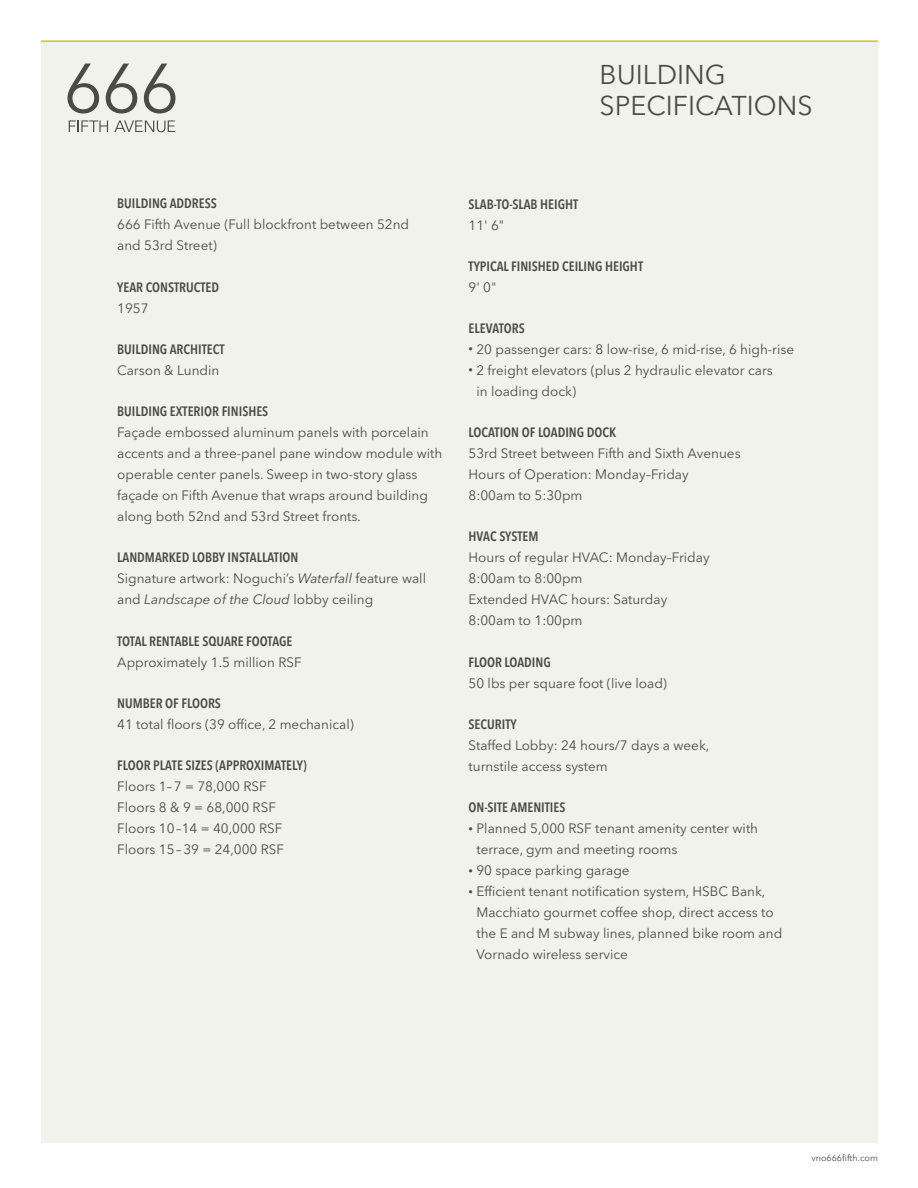
<style>
.page{position:relative;width:918px;height:1188px;background:#fff}
.page>*{position:absolute;margin:0;border:0;box-sizing:border-box;transform-origin:0 0}
.t1{font:27px/31.5px "Avenir Next LT Pro";color:#4c4b43}
.t2{font:13.5px/21px "Avenir Next LT Pro";color:#4c4b43}
.t3{font:600 condensed 13.5px "Avenir Next LT Pro";color:#4c4b43}
.t4{font:9px "Avenir Next LT Pro";color:#4c4b43}
.s1{font-weight:600;font-stretch:condensed}
.s2{font-style:italic}
.s3{font-size:9px}
</style>
<div class="page">
<div style="left:41px;top:40px;width:837px;height:1103px;background:#f2f2ed"></div>
<hr style="left:41px;top:40px;width:837px;height:2px;background:#e6c115">
<svg style="left:68px;top:64px;width:31px;height:50px"></svg>
<svg style="left:106px;top:64px;width:31px;height:50px"></svg>
<svg style="left:144px;top:64px;width:31px;height:50px"></svg>
<svg style="left:69px;top:120px;width:39px;height:12px"></svg>
<svg style="left:114px;top:120px;width:61px;height:12px"></svg>
<h1 class="t1" style="left:600px;top:59px;width:211px">Building<br>Specifications</h1>
<p class="t3" style="left:117px;top:195px;width:101px">BUILDING ADDRESS</p>
<p class="t2" style="left:117px;top:214px;width:293px">666 Fifth Avenue (Full blockfront between 52nd and 53rd Street)</p>
<p class="t3" style="left:117px;top:279px;width:103px">YEAR CONSTRUCTED</p>
<p class="t2" style="left:117px;top:297px;width:33px">1957</p>
<p class="t3" style="left:117px;top:341px;width:109px">BUILDING ARCHITECT</p>
<p class="t2" style="left:117px;top:360px;width:104px">Carson &amp; Lundin</p>
<p class="t3" style="left:117px;top:403px;width:153px">BUILDING EXTERIOR FINISHES</p>
<p class="t2" style="left:117px;top:422px;width:327px">Façade embossed aluminum panels with porcelain accents and a three-panel pane window module with operable center panels. Sweep in two-story glass façade on Fifth Avenue that wraps around building along both 52nd and 53rd Street fronts.</p>
<p class="t2" style="left:117px;top:547px;width:310px"><span class="s1">LANDMARKED LOBBY INSTALLATION<br></span>Signature artwork: N oguchi’s <span class="s2">Waterfall</span> feature wall and <span class="s2">Landscape of the Cloud</span> lobby ceiling</p>
<p class="t3" style="left:117px;top:633px;width:177px">TOTAL RENTAB LE SQUARE FOOTAGE</p>
<p class="t2" style="left:117px;top:651px;width:184px">Approximately 1.5 million RSF</p>
<p class="t3" style="left:117px;top:695px;width:105px">NUMBER OF FLOORS</p>
<p class="t2" style="left:117px;top:714px;width:238px">41 total floors (39 office, 2 mechanical)</p>
<p class="t3" style="left:117px;top:757px;width:191px">FLOOR PLATE SIZES (APPROXIMATELY)</p>
<p class="t2" style="left:117px;top:776px;width:167px">Floors 1–7 = 78,000 RSF<br>Floors 8 &amp; 9 = 68,000 RSF<br>Floors 10–14 = 40,000 RSF<br>Floors 15–39 = 24,000 RSF</p>
<p class="t3" style="left:469px;top:196px;width:111px">SLAB-TO-SLAB HEIGHT</p>
<p class="t2" style="left:469px;top:214px;width:37px">11' 6"</p>
<p class="t3" style="left:469px;top:258px;width:176px">TYPICAL FINISHED CEILING HEIGHT</p>
<p class="t2" style="left:469px;top:277px;width:30px">9' 0"</p>
<p class="t3" style="left:469px;top:320px;width:58px">ELEVATORS</p>
<p class="t2" style="left:469px;top:339px;width:327px"><span class="s3">•</span> 20 passenger cars: 8 low-rise, 6 mid-rise, 6 high-rise</p>
<p class="t2" style="left:476px;top:360px;width:298px;text-indent:-8px"><span class="s3">•</span> 2 freight elevators (plus 2 hydraulic elevator cars in loading dock)</p>
<p class="t3" style="left:469px;top:424px;width:149px">LOCATION OF LOADING DOCK</p>
<p class="t2" style="left:469px;top:443px;width:274px">53rd Street between Fifth and Sixth Avenues<br>Hours of Operation: Monday–Friday<br>8:00am to 5:30pm</p>
<p class="t3" style="left:469px;top:528px;width:71px">HVAC SYSTEM</p>
<p class="t2" style="left:469px;top:547px;width:243px">Hours of regular HVAC: Monday–Friday<br>8:00am to 8:00pm<br>Extended HVAC hours: Saturday<br>8:00am to 1:00pm</p>
<p class="t3" style="left:469px;top:654px;width:84px">FLOOR LOADING</p>
<p class="t2" style="left:469px;top:672px;width:200px">50 lbs per square foot (live load)</p>
<p class="t3" style="left:469px;top:716px;width:50px">SECURITY</p>
<p class="t2" style="left:469px;top:735px;width:242px">Staffed Lobby: 24 hours/7 days a week, turnstile access system</p>
<p class="t3" style="left:469px;top:799px;width:98px">ON-SITE AMENITIES</p>
<p class="t2" style="left:476px;top:818px;width:283px;text-indent:-8px"><span class="s3">•</span> Planned 5,000 RSF tenant amenity center with terrace, gym and meeting rooms</p>
<p class="t2" style="left:469px;top:860px;width:163px"><span class="s3">•</span> 90 space parking garage</p>
<p class="t2" style="left:476px;top:881px;width:307px;text-indent:-8px"><span class="s3">•</span> Efficient tenant notification system, HSBC Bank, Macchiato gourmet coffee shop, direct access to the E and M subway lines, planned bike room and Vornado wireless service</p>
<p class="t4" style="left:811px;top:1152px;width:68px">vno666fifth.com</p>
</div>
